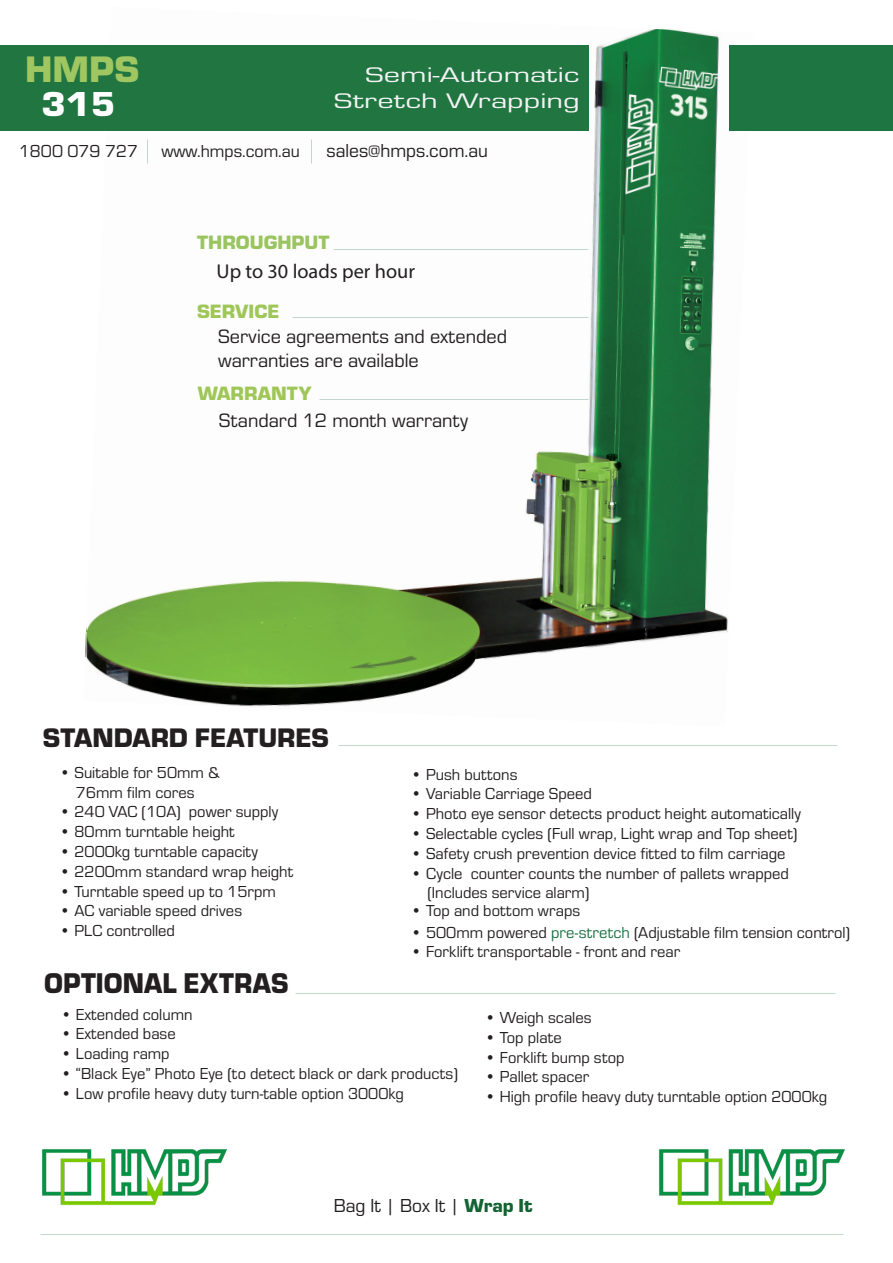
<style>
.page{position:relative;width:893px;height:1263px;background:#fff}
.page>*{position:absolute;margin:0;border:0;box-sizing:border-box;transform-origin:0 0}
.t1{font:900 38.25px "Eurostile";color:#9fc660}
.t2{font:900 36px "Eurostile";color:#fff;scale:1.07 1}
.t3{font:900 29.55px "Eurostile";color:#231f20;scale:.93 1}
.t4{font:900 27.75px "Eurostile";color:#231f20}
.t5{font:21.75px/26.2px "Eurostile";color:#f2f3f4;text-align:right;scale:1.49 1}
.t6{font:20.1px/24px "Eurostile";color:#231f20}
.t7{font:20.1px "Myriad Pro";color:#231f20}
.t8{font:900 20.1px "Eurostile";color:#9fc757}
.t9{font:900 20.1px "Eurostile";color:#9ac55e}
.t10{font:19.5px "Eurostile";color:#231f20}
.t11{font:18px "Eurostile";color:#231f20}
.t12{font:16.5px/19.8px "Eurostile";color:#231f20;text-align:center}
.s1{color:#197040}
.s2{font-weight:900;color:#136333}
</style>
<div class="page">
<img style="left:85px;top:29px;width:643px;height:678px">
<div style="left:0;top:45px;width:588px;height:86px;background:#217541"></div>
<div style="left:729px;top:45px;width:164px;height:86px;background:#1f7541"></div>
<svg style="left:292px;top:318px;width:296px;height:1px"></svg>
<img style="left:42px;top:1149px;width:185px;height:57px">
<img style="left:659px;top:1149px;width:186px;height:57px">
<h1 class="t1" style="left:25px;top:42px;width:116px">HMPS</h1>
<h2 class="t2" style="left:42px;top:78px;width:70px">315</h2>
<h3 class="t5" style="left:334px;top:61px;width:166px">Semi-Automatic<br>Stretch Wrapping</h3>
<p class="t11" style="left:19px;top:139px;width:121px">1800 079 727</p>
<p class="t11" style="left:161px;top:139px;width:140px">www.hmps.com.au</p>
<p class="t10" style="left:326px;top:137px;width:163px">sales@hmps.com.au</p>
<p class="t9" style="left:197px;top:228px;width:134px">THROUGHPUT</p>
<p class="t7" style="left:217px;top:259px;width:200px">Up to 30 loads per hour</p>
<p class="t8" style="left:197px;top:296px;width:84px">SERVICE</p>
<p class="t6" style="left:218px;top:323px;width:290px">Service agreements and extended warranties are available</p>
<p class="t8" style="left:198px;top:379px;width:116px">WARRANTY</p>
<p class="t6" style="left:219px;top:407px;width:251px">Standard 12 month warranty</p>
<h3 class="t4" style="left:43px;top:718px;width:287px">STANDARD FEATURES</h3>
<p class="t12" style="left:59px;top:761px;width:162px">• Suitable for 50mm &amp;<br>76mm film cores</p>
<p class="t12" style="left:59px;top:801px;width:220px">• 240 VAC (10A) power supply</p>
<p class="t12" style="left:59px;top:821px;width:177px">• 80mm turntable height</p>
<p class="t12" style="left:59px;top:841px;width:200px">• 2000kg turntable capacity</p>
<p class="t12" style="left:59px;top:860px;width:235px">• 2200mm standard wrap height</p>
<p class="t12" style="left:59px;top:880px;width:218px">• Turntable speed up to 15rpm</p>
<p class="t12" style="left:59px;top:900px;width:184px">• AC variable speed drives</p>
<p class="t12" style="left:59px;top:920px;width:117px">• PLC controlled</p>
<h3 class="t3" style="left:44px;top:962px;width:264px">OPTIONAL EXTRAS</h3>
<p class="t12" style="left:411px;top:763px;width:108px">• Push buttons</p>
<p class="t12" style="left:411px;top:783px;width:182px">• Variable Carriage Speed</p>
<p class="t12" style="left:411px;top:803px;width:392px">• Photo eye sensor detects product height automatically</p>
<p class="t12" style="left:411px;top:823px;width:388px">• Selectable cycles (Full wrap, Light wrap and Top sheet)</p>
<p class="t12" style="left:411px;top:843px;width:376px">• Safety crush prevention device fitted to film carriage</p>
<p class="t12" style="left:427px;top:862px;width:363px;text-align:left;text-indent:-16px">• Cycle counter counts the number of pallets wrapped (Includes service alarm)</p>
<p class="t12" style="left:411px;top:900px;width:171px">• Top and bottom wraps</p>
<p class="t12" style="left:411px;top:921px;width:441px">• 500mm powered <span class="s1">pre-stretch</span> (Adjustable film tension control)</p>
<p class="t12" style="left:411px;top:941px;width:271px">• Forklift transportable - front and rear</p>
<p class="t12" style="left:61px;top:1003px;width:133px">• Extended column</p>
<p class="t12" style="left:61px;top:1023px;width:116px">• Extended base</p>
<p class="t12" style="left:61px;top:1043px;width:110px">• Loading ramp</p>
<p class="t12" style="left:61px;top:1063px;width:399px">• “Black Eye” Photo Eye (to detect black or dark products)</p>
<p class="t12" style="left:61px;top:1082px;width:345px">• Low profile heavy duty turn-table option 3000kg</p>
<p class="t12" style="left:485px;top:1007px;width:108px">• Weigh scales</p>
<p class="t12" style="left:485px;top:1027px;width:79px">• Top plate</p>
<p class="t12" style="left:485px;top:1046px;width:141px">• Forklift bump stop</p>
<p class="t12" style="left:485px;top:1066px;width:106px">• Pallet spacer</p>
<p class="t12" style="left:485px;top:1086px;width:344px">• High profile heavy duty turntable option 2000kg</p>
<p class="t10" style="left:334px;top:1192px;width:200px">Bag It | Box It | <span class="s2">Wrap It</span></p>
</div>
